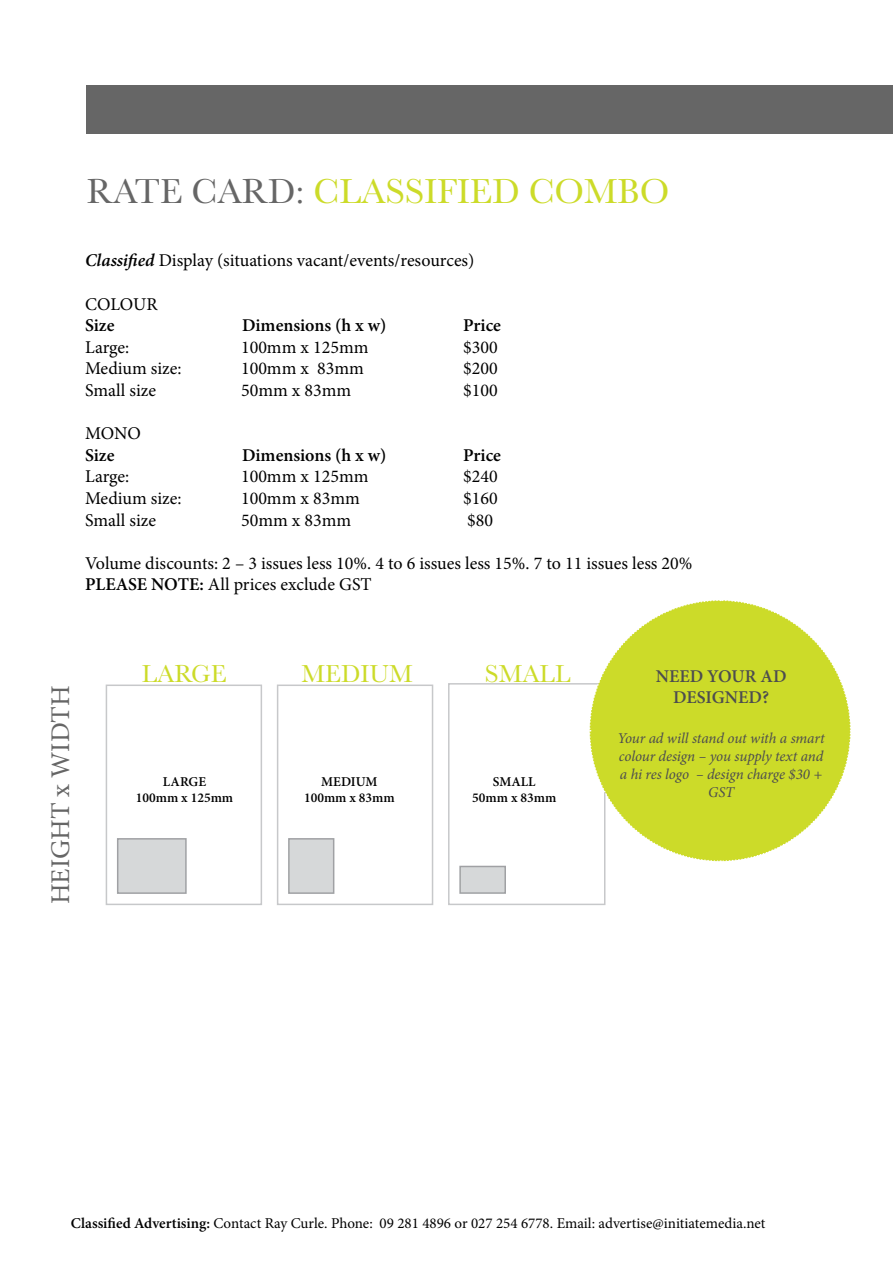
<style>
.page{position:relative;width:893px;height:1263px;background:#fff}
.page>*{position:absolute;margin:0;border:0;box-sizing:border-box;transform-origin:0 0}
.t1{font:36px "Baskerville";color:#ccdb29}
.t2{font:27px "Minion Pro";color:#666}
.t3{font:25.5px "Baskerville";color:#ccdb29}
.t4{font:18px/21.6px "Minion Pro";color:#000}
.t5{font:600 18px "Minion Pro";color:#000}
.t6{font:600 18px/21.6px "Minion Pro";color:#4d4d4f;text-align:center}
.t7{font:15px "Minion Pro";color:#000}
.t8{font:italic 15px/18px "Minion Pro";letter-spacing:-.01em;color:#4d4d4f;text-align:center}
.t9{font:600 13.5px/16.2px "Minion Pro";color:#000;text-align:center}
.s1{color:#666}
.s2{font-weight:600;font-style:italic}
.s3{font-weight:600}
</style>
<div class="page">
<div style="left:87px;top:85px;width:806px;height:48px;background:#666"></div>
<div style="left:117px;top:838px;width:70px;height:56px;background:#d1d3d4;border:2px solid #939598"></div>
<div style="left:106px;top:684px;width:156px;height:221px;border:2px solid #c7c8ca"></div>
<div style="left:288px;top:838px;width:46px;height:56px;background:#d1d3d4;border:2px solid #939598"></div>
<div style="left:277px;top:684px;width:156px;height:221px;border:2px solid #c7c8ca"></div>
<div style="left:459px;top:866px;width:47px;height:28px;background:#d1d3d4;border:2px solid #939598"></div>
<div style="left:448px;top:683px;width:157px;height:222px;border:2px solid #c7c8ca"></div>
<svg style="left:588px;top:600px;width:263px;height:263px"></svg>
<h1 class="t1" style="left:87px;top:168px;width:584px"><span class="s1">RATE CARD:</span> CLASSIFIED COMBO</h1>
<p class="t4" style="left:85px;top:250px;width:391px"><span class="s2">Classified</span> Display (situations vacant/events/resources)</p>
<p class="t4" style="left:85px;top:293px;width:74px">COLOUR</p>
<p class="t5" style="left:85px;top:313px;width:31px">Size</p>
<p class="t5" style="left:242px;top:313px;width:146px">Dimensions (h x w)</p>
<p class="t5" style="left:463px;top:313px;width:40px">Price</p>
<p class="t4" style="left:85px;top:336px;width:46px">Large:</p>
<p class="t4" style="left:241px;top:336px;width:129px">100mm x 125mm</p>
<p class="t4" style="left:463px;top:336px;width:36px">$300</p>
<p class="t4" style="left:85px;top:358px;width:98px">Medium size:</p>
<p class="t4" style="left:241px;top:358px;width:124px">100mm x 83mm</p>
<p class="t4" style="left:463px;top:358px;width:36px">$200</p>
<p class="t4" style="left:85px;top:380px;width:73px">Small size</p>
<p class="t4" style="left:241px;top:380px;width:112px">50mm x 83mm</p>
<p class="t4" style="left:463px;top:380px;width:36px">$100</p>
<p class="t4" style="left:85px;top:423px;width:57px">MONO</p>
<p class="t5" style="left:85px;top:443px;width:31px">Size</p>
<p class="t5" style="left:242px;top:443px;width:146px">Dimensions (h x w)</p>
<p class="t5" style="left:463px;top:443px;width:40px">Price</p>
<p class="t4" style="left:85px;top:466px;width:46px">Large:</p>
<p class="t4" style="left:241px;top:466px;width:129px">100mm x 125mm</p>
<p class="t4" style="left:463px;top:466px;width:36px">$240</p>
<p class="t4" style="left:85px;top:488px;width:98px">Medium size:</p>
<p class="t4" style="left:241px;top:488px;width:120px">100mm x 83mm</p>
<p class="t4" style="left:463px;top:488px;width:36px">$160</p>
<p class="t4" style="left:85px;top:509px;width:73px">Small size</p>
<p class="t4" style="left:241px;top:509px;width:112px">50mm x 83mm</p>
<p class="t4" style="left:467px;top:509px;width:27px">$80</p>
<p class="t4" style="left:85px;top:552px;width:609px">Volume discounts: 2 – 3 issues less 10%. 4 to 6 issues less 15%. 7 to 11 issues less 20%<br><span class="s3">PLEASE NOTE:</span> All prices exclude GST</p>
<h2 class="t2" style="left:43px;top:904px;width:220px;rotate:-90deg">HEIGHT x WIDTH</h2>
<h3 class="t3" style="left:142px;top:658px;width:86px">LARGE</h3>
<h3 class="t3" style="left:302px;top:658px;width:113px">MEDIUM</h3>
<h3 class="t3" style="left:485px;top:658px;width:87px">SMALL</h3>
<p class="t9" style="left:136px;top:773px;width:99px">LARGE<br>100mm x 125mm</p>
<p class="t9" style="left:304px;top:774px;width:92px">MEDIUM<br>100mm x 83mm</p>
<p class="t9" style="left:472px;top:774px;width:86px">SMALL<br>50mm x 83mm</p>
<p class="t6" style="left:656px;top:665px;width:132px">NEED YOUR AD<br>DESIGNED?</p>
<p class="t8" style="left:617px;top:729px;width:209px">Your ad will stand out with a smart colour design – you supply text and a hi res logo – design charge $30 +<br>GST</p>
<p class="t7" style="left:71px;top:1213px;width:696px"><span class="s3">Classified Advertising:</span> Contact Ray Curle. Phone: 09 281 4896 or 027 254 6778. Email: advertise@initiatemedia.net</p>
</div>
